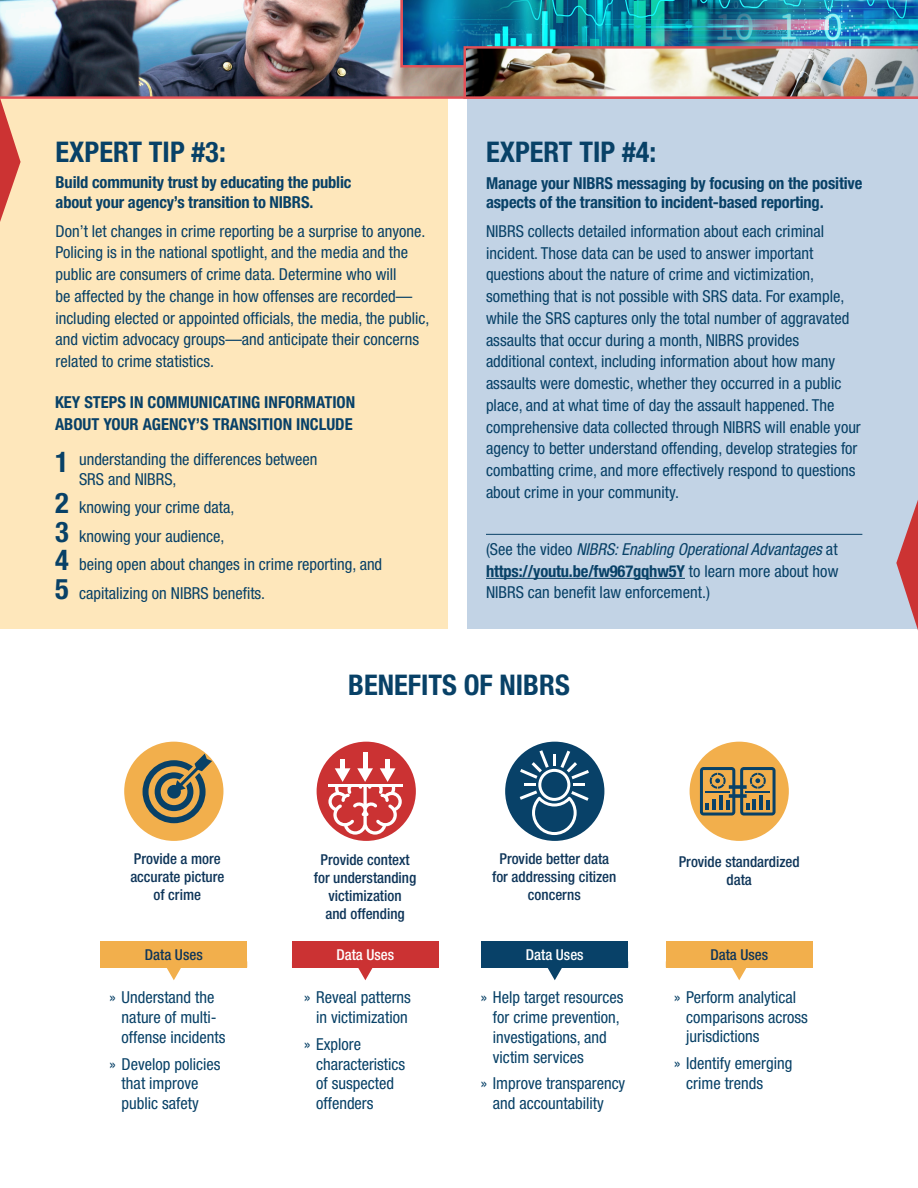
<style>
.page{position:relative;width:918px;height:1188px;background:#fff}
.page>*{position:absolute;margin:0;border:0;box-sizing:border-box;transform-origin:0 0}
.t1{font:700 condensed 28.5px "Helvetica Neue LT Std";color:#084167}
.Side_bar_text{font:condensed 16.5px/21.8px "Helvetica Neue LT Std";color:#084167}
.t2{font:700 condensed 16.5px/19.8px "Helvetica Neue LT Std";letter-spacing:-.01em;color:#084167}
.t3{font:700 condensed 16.5px/21.8px "Helvetica Neue LT Std";color:#084168}
.Side_bar_text-2{font:500 condensed 15px/18px "Helvetica Neue LT Std";color:#0e3559;text-align:center}
.Side_bar_text-3{font:500 condensed 15px "Helvetica Neue LT Std";color:#fff}
.s1{font-weight:700;font-size:28.5px}
.s2{font-style:italic}
.s3{font-weight:700}
</style>
<div class="page">
<div style="left:467px;top:86px;width:451px;height:543px;background:#c2d3e5"></div>
<div style="left:0;top:99px;width:448px;height:530px;background:#fee7bb"></div>
<div style="left:124px;top:742px;width:99px;height:99px;background:#f2af4c;border-radius:50%"></div>
<div style="left:317px;top:742px;width:99px;height:99px;background:#cb3233;border-radius:50%"></div>
<div style="left:505px;top:742px;width:99px;height:99px;background:#084168;border-radius:50%"></div>
<div style="left:690px;top:742px;width:99px;height:99px;background:#f2af4c;border-radius:50%"></div>
<svg style="left:165px;top:967px;width:18px;height:13px"></svg>
<svg style="left:356px;top:967px;width:18px;height:13px"></svg>
<svg style="left:546px;top:967px;width:18px;height:13px"></svg>
<svg style="left:730px;top:967px;width:18px;height:13px"></svg>
<svg style="left:143px;top:754px;width:69px;height:69px"></svg>
<hr style="left:363px;top:752px;width:4px;height:19px;background:#fff">
<div style="left:385px;top:760px;width:5px;height:11px;background:#fff"></div>
<div style="left:340px;top:760px;width:5px;height:11px;background:#fff"></div>
<svg style="left:328px;top:768px;width:74px;height:67px"></svg>
<svg style="left:520px;top:750px;width:69px;height:85px"></svg>
<svg style="left:700px;top:767px;width:76px;height:49px"></svg>
<div style="left:100px;top:941px;width:147px;height:26px;background:#f2af4c"></div>
<div style="left:666px;top:941px;width:147px;height:26px;background:#f2af4c"></div>
<div style="left:292px;top:941px;width:147px;height:26px;background:#cb3233"></div>
<div style="left:481px;top:941px;width:147px;height:26px;background:#084168"></div>
<hr style="left:486px;top:534px;width:376px;height:1px;background:#084167">
<hr style="left:486px;top:578px;width:199px;height:1px;background:#084167">
<svg style="left:0;top:99px;width:21px;height:123px"></svg>
<svg style="left:896px;top:500px;width:22px;height:130px"></svg>
<img style="left:0;top:0;width:400px;height:99px">
<img style="left:400px;top:0;width:518px;height:99px">
<p class="t1" style="left:56px;top:134px;width:172px">EXPERT TIP #3:</p>
<p class="t2" style="left:56px;top:172px;width:297px">Build community trust by educating the public about your agency’s transition to NIBRS.</p>
<p class="Side_bar_text" style="left:56px;top:220px;width:375px">Don’t let changes in crime reporting be a surprise to anyone.<br>Policing is in the national spotlight, and the media and the public are consumers of crime data. Determine who will<br>be affected by the change in how offenses are recorded— including elected or appointed officials, the media, the public, and victim advocacy groups—and anticipate their concerns related to crime statistics.</p>
<p class="t3" style="left:55px;top:391px;width:302px">KEY STEPS IN COMMUNICATING INFORMATION<br>ABOUT YOUR AGENCY’S TRANSITION INCLUDE</p>
<p class="Side_bar_text" style="left:79px;top:449px;width:240px;line-height:19.8px;text-indent:-24px"><span class="s1">1</span> understanding the differences between<br>SRS and NIBRS,</p>
<p class="Side_bar_text" style="left:55px;top:496px;width:181px"><span class="s1">2</span> knowing your crime data,</p>
<p class="Side_bar_text" style="left:55px;top:525px;width:171px"><span class="s1">3</span> knowing your audience,</p>
<p class="Side_bar_text" style="left:55px;top:553px;width:329px"><span class="s1">4</span> being open about changes in crime reporting, and</p>
<p class="Side_bar_text" style="left:55px;top:582px;width:212px"><span class="s1">5</span> capitalizing on NIBRS benefits.</p>
<p class="t1" style="left:486px;top:135px;width:172px">EXPERT TIP #4:</p>
<p class="t2" style="left:486px;top:173px;width:378px">Manage your NIBRS messaging by focusing on the positive aspects of the transition to incident-based reporting.</p>
<p class="Side_bar_text" style="left:486px;top:220px;width:376px">NIBRS collects detailed information about each criminal incident. Those data can be used to answer important questions about the nature of crime and victimization, something that is not possible with SRS data. For example, while the SRS captures only the total number of aggravated assaults that occur during a month, NIBRS provides additional context, including information about how many assaults were domestic, whether they occurred in a public place, and at what time of day the assault happened. The comprehensive data collected through NIBRS will enable your agency to better understand offending, develop strategies for combatting crime, and more effectively respond to questions about crime in your community.</p>
<p class="Side_bar_text" style="left:486px;top:538px;width:354px;text-align:justify">(See the video <span class="s2">NIBRS: Enabling Operational Advantages</span> at <span class="s3">https://youtu.be/fw967gqhw5Y</span> to learn more about how NIBRS can benefit law enforcement.)</p>
<p class="t1" style="left:348px;top:668px;width:223px">BENEFITS OF NIBRS</p>
<p class="Side_bar_text-2" style="left:130px;top:850px;width:95px">Provide a more accurate picture of crime</p>
<p class="Side_bar_text-2" style="left:314px;top:850px;width:104px">Provide context for understanding victimization<br>and offending</p>
<p class="Side_bar_text-2" style="left:492px;top:850px;width:126px">Provide better data for addressing citizen concerns</p>
<p class="Side_bar_text-2" style="left:679px;top:852px;width:122px">Provide standardized data</p>
<p class="Side_bar_text-2" style="left:145px;top:945px;width:59px">Data Uses</p>
<p class="Side_bar_text-3" style="left:336px;top:945px;width:59px">Data Uses</p>
<p class="Side_bar_text-3" style="left:526px;top:945px;width:59px">Data Uses</p>
<p class="Side_bar_text-2" style="left:710px;top:945px;width:59px">Data Uses</p>
<p class="Side_bar_text" style="left:122px;top:988px;width:105px;line-height:19.8px;text-indent:-12px">» Understand the nature of multi&shy;offense incidents</p>
<p class="Side_bar_text" style="left:122px;top:1054px;width:100px;line-height:19.8px;text-indent:-12px">» Develop policies that improve public safety</p>
<p class="Side_bar_text" style="left:304px;top:988px;width:108px;line-height:19.8px;text-align:center">» Reveal patterns in victimization</p>
<p class="Side_bar_text" style="left:316px;top:1034px;width:91px;line-height:19.8px;text-indent:-12px">» Explore characteristics of suspected offenders</p>
<p class="Side_bar_text" style="left:493px;top:988px;width:132px;line-height:19.8px;text-indent:-12px">» Help target resources for crime prevention, investigations, and victim services</p>
<p class="Side_bar_text" style="left:481px;top:1074px;width:146px;line-height:19.8px;text-align:center">» Improve transparency and accountability</p>
<p class="Side_bar_text" style="left:686px;top:987px;width:123px;line-height:19.8px;text-indent:-12px">» Perform analytical comparisons across jurisdictions</p>
<p class="Side_bar_text" style="left:686px;top:1053px;width:108px;line-height:19.8px;text-indent:-12px">» Identify emerging crime trends</p>
</div>
